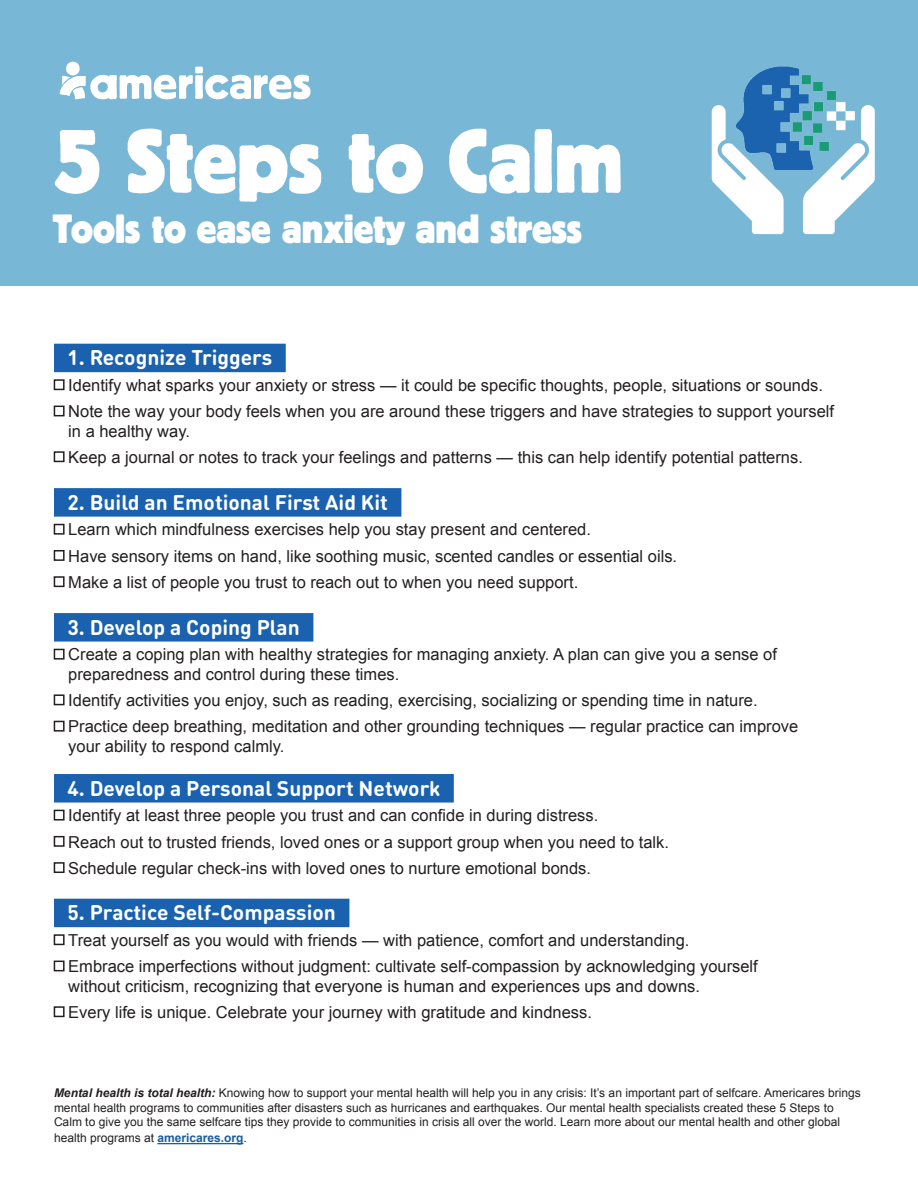
<style>
.page{position:relative;width:918px;height:1188px;background:#fff}
.page>*{position:absolute;margin:0;border:0;box-sizing:border-box;transform-origin:0 0}
.t1{font:700 90px "Block Berthold BQ";color:#fff;scale:.9 1}
.t2{font:700 40.5px "Block Berthold BQ";color:#fff;scale:.9 1}
.t3{font:700 21px "DIN Round Pro";color:#fff}
.t4{font:16.5px/19.5px "Arial";color:#231f20}
.t5{font:12px/14.4px "Arial";color:#231f20}
.s1{font-weight:700;font-style:italic}
.s2{font-weight:700;color:#175d9e}
</style>
<div class="page">
<div style="left:0;top:0;width:918px;height:285px;background:#79b7d6"></div>
<div style="left:54px;top:344px;width:232px;height:28px;background:#1a61af"></div>
<div style="left:54px;top:488px;width:347px;height:29px;background:#1a61af"></div>
<div style="left:54px;top:613px;width:259px;height:29px;background:#1a61af"></div>
<div style="left:54px;top:774px;width:400px;height:29px;background:#1a61af"></div>
<div style="left:54px;top:899px;width:295px;height:28px;background:#1a61af"></div>
<hr style="left:157px;top:1143px;width:86px;height:1px;background:#175d9e">
<svg style="left:60px;top:62px;width:251px;height:37px"></svg>
<img style="left:711px;top:66px;width:164px;height:169px">
<h1 class="t1" style="left:54px;top:111px;width:634px">5 Steps to Calm</h1>
<h2 class="t2" style="left:53px;top:206px;width:589px">Tools to ease anxiety and stress</h2>
<p class="t3" style="left:68px;top:343px;width:206px">1. Recognize Triggers</p>
<p class="t4" style="left:54px;top:376px;width:771px">■ Identify what sparks your anxiety or stress — it could be specific thoughts, people, situations or sounds.</p>
<p class="t4" style="left:68px;top:402px;width:767px;text-indent:-14px">■ Note the way your body feels when you are around these triggers and have strategies to support yourself in a healthy way.</p>
<p class="t4" style="left:54px;top:448px;width:750px">■ Keep a journal or notes to track your feelings and patterns — this can help identify potential patterns.</p>
<p class="t3" style="left:68px;top:488px;width:322px">2. Build an Emotional First Aid Kit</p>
<p class="t4" style="left:54px;top:520px;width:539px">■ Learn which mindfulness exercises help you stay present and centered.</p>
<p class="t4" style="left:54px;top:546px;width:625px">■ Have sensory items on hand, like soothing music, scented candles or essential oils.</p>
<p class="t4" style="left:54px;top:573px;width:526px">■ Make a list of people you trust to reach out to when you need support.</p>
<p class="t3" style="left:68px;top:613px;width:234px">3. Develop a Coping Plan</p>
<p class="t4" style="left:68px;top:645px;width:710px;text-indent:-14px">■ Create a coping plan with healthy strategies for managing anxiety. A plan can give you a sense of preparedness and control during these times.</p>
<p class="t4" style="left:54px;top:691px;width:705px">■ Identify activities you enjoy, such as reading, exercising, socializing or spending time in nature.</p>
<p class="t4" style="left:68px;top:717px;width:732px;text-indent:-14px">■ Practice deep breathing, meditation and other grounding techniques — regular practice can improve your ability to respond calmly.</p>
<p class="t3" style="left:68px;top:774px;width:374px">4. Develop a Personal Support Network</p>
<p class="t4" style="left:54px;top:806px;width:546px">■ Identify at least three people you trust and can confide in during distress.</p>
<p class="t4" style="left:54px;top:832px;width:617px">■ Reach out to trusted friends, loved ones or a support group when you need to talk.</p>
<p class="t4" style="left:54px;top:858px;width:539px">■ Schedule regular check-ins with loved ones to nurture emotional bonds.</p>
<p class="t3" style="left:68px;top:898px;width:270px">5. Practice Self-Compassion</p>
<p class="t4" style="left:54px;top:931px;width:637px">■ Treat yourself as you would with friends — with patience, comfort and understanding.</p>
<p class="t4" style="left:68px;top:957px;width:691px;text-indent:-14px">■ Embrace imperfections without judgment: cultivate self-compassion by acknowledging yourself without criticism, recognizing that everyone is human and experiences ups and downs.</p>
<p class="t4" style="left:54px;top:1003px;width:539px">■ Every life is unique. Celebrate your journey with gratitude and kindness.</p>
<p class="t5" style="left:54px;top:1086px;width:808px"><span class="s1">Mental health is total health:</span> Knowing how to support your mental health will help you in any crisis: It’s an important part of selfcare. Americares brings mental health programs to communities after disasters such as hurricanes and earthquakes. Our mental health specialists created these 5 Steps to<br>Calm to give you the same selfcare tips they provide to communities in crisis all over the world. Learn more about our mental health and other global</p>
<p class="t5" style="left:54px;top:1131px;width:194px">health programs at <span class="s2">americares.org</span>.</p>
</div>
